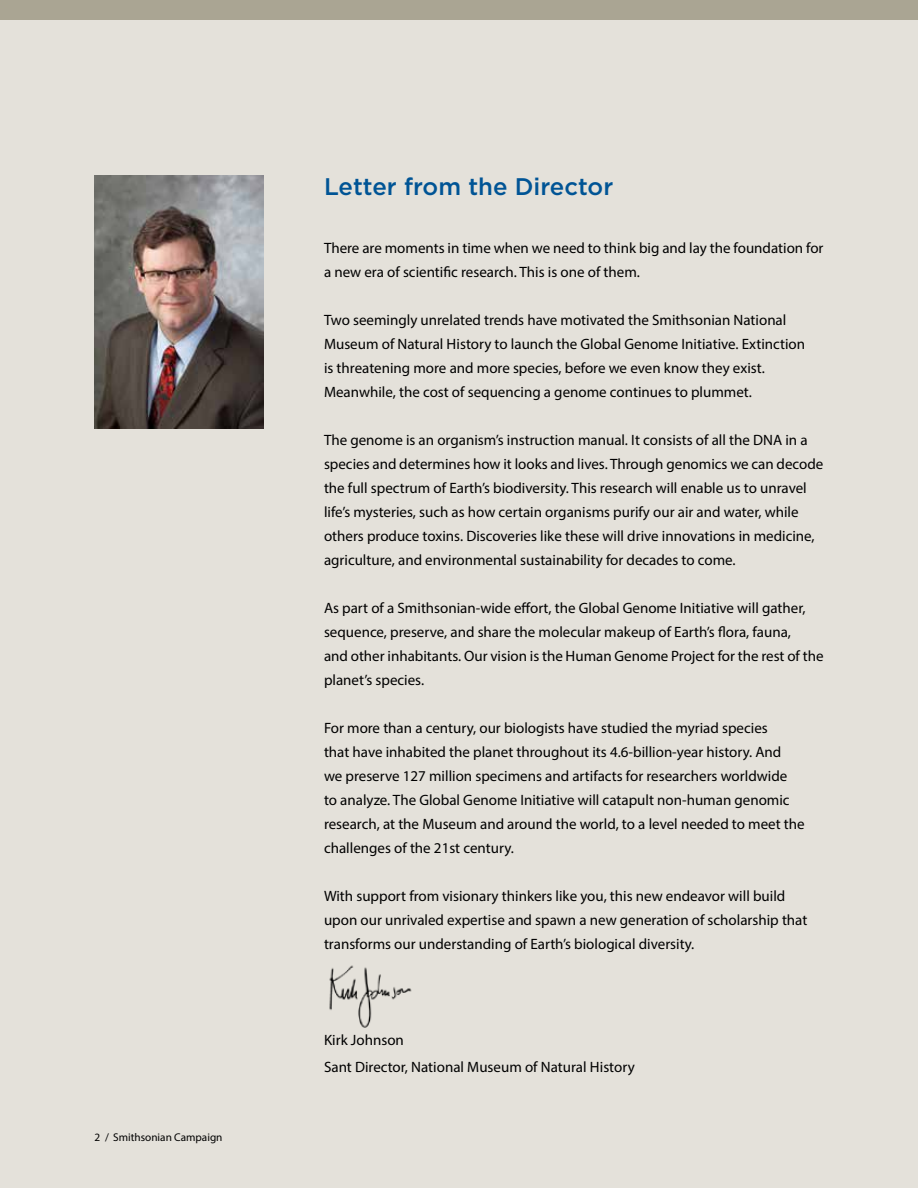
<style>
.page{position:relative;width:918px;height:1188px;background:#e4e1da}
.page>*{position:absolute;margin:0;border:0;box-sizing:border-box;transform-origin:0 0}
.t1{font:500 24px "Gotham";color:#005495}
.t2{font:15px/24px "Myriad Pro";color:#000}
.t3{font:11.25px "Myriad Pro";color:#000}
</style>
<div class="page">
<div style="left:0;top:0;width:918px;height:20px;background:#aaa593"></div>
<img style="left:94px;top:176px;width:169px;height:253px">
<img style="left:329px;top:965px;width:83px;height:63px">
<p class="t3" style="left:94px;top:1130px;width:129px">2 / Smithsonian Campaign</p>
<h1 class="t1" style="left:324px;top:171px;width:291px">Letter from the Director</h1>
<p class="t2" style="left:324px;top:236px;width:501px">There are moments in time when we need to think big and lay the foundation for a new era of scientific research. This is one of them.</p>
<p class="t2" style="left:324px;top:308px;width:483px">Two seemingly unrelated trends have motivated the Smithsonian National Museum of Natural History to launch the Global Genome Initiative. Extinction is threatening more and more species, before we even know they exist.<br>Meanwhile, the cost of sequencing a genome continues to plummet.</p>
<p class="t2" style="left:324px;top:428px;width:501px">The genome is an organism’s instruction manual. It consists of all the DNA in a species and determines how it looks and lives. Through genomics we can decode the full spectrum of Earth’s biodiversity. This research will enable us to unravel life’s mysteries, such as how certain organisms purify our air and water, while others produce toxins. Discoveries like these will drive innovations in medicine, agriculture, and environmental sustainability for decades to come.</p>
<p class="t2" style="left:324px;top:596px;width:501px">As part of a Smithsonian-wide effort, the Global Genome Initiative will gather, sequence, preserve, and share the molecular makeup of Earth’s flora, fauna,<br>and other inhabitants. Our vision is the Human Genome Project for the rest of the planet’s species.</p>
<p class="t2" style="left:324px;top:716px;width:482px">For more than a century, our biologists have studied the myriad species<br>that have inhabited the planet throughout its 4.6-billion-year history. And<br>we preserve 127 million specimens and artifacts for researchers worldwide<br>to analyze. The Global Genome Initiative will catapult non-human genomic research, at the Museum and around the world, to a level needed to meet the challenges of the 21st century.</p>
<p class="t2" style="left:324px;top:884px;width:485px">With support from visionary thinkers like you, this new endeavor will build upon our unrivaled expertise and spawn a new generation of scholarship that transforms our understanding of Earth’s biological diversity.</p>
<p class="t2" style="left:324px;top:1027px;width:312px;line-height:27px">Kirk Johnson<br>Sant Director, National Museum of Natural History</p>
</div>
